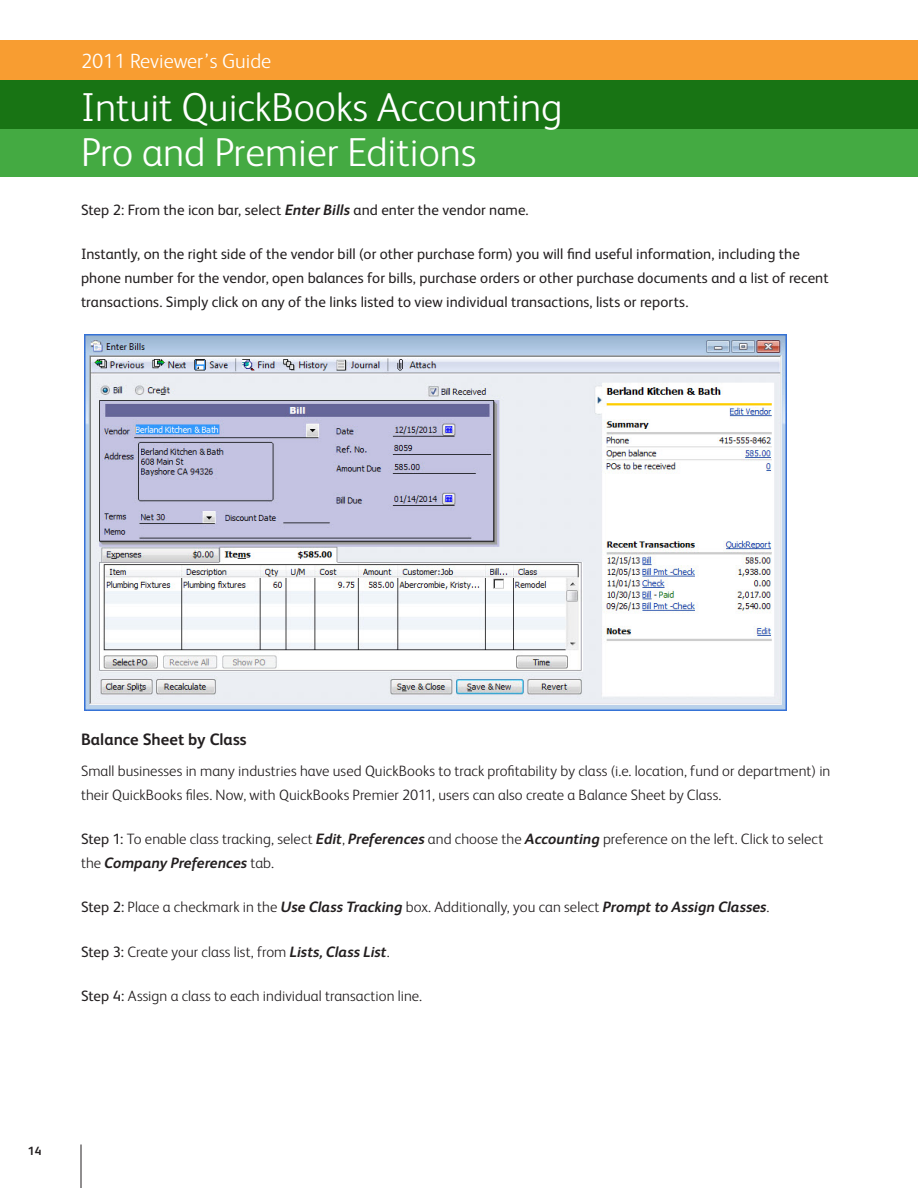
<style>
.page{position:relative;width:918px;height:1188px;background:#fff}
.page>*{position:absolute;margin:0;border:0;box-sizing:border-box;transform-origin:0 0}
.t1{font:300 40.5px/45px "FS Albert";color:#fff}
.t2{font:300 20.7px "FS Albert";color:#fff}
.subhead{font:700 16.5px "FS Albert";letter-spacing:.005em;color:#231f20}
.Body{font:300 15px/24px "FS Albert";letter-spacing:.005em;color:#231f20}
.Body-2{font:15px/24px "FS Albert";letter-spacing:.005em;color:#231f20}
.t3{font:700 12px "FS Albert";color:#231f20}
.s1{font-weight:700;font-style:italic}
.s2{font-weight:400}
</style>
<div class="page">
<div style="left:0;top:40px;width:918px;height:40px;background:#f89d31"></div>
<div style="left:0;top:80px;width:918px;height:96px;background:#44aa42"></div>
<div style="left:0;top:80px;width:918px;height:48px;background:#187414"></div>
<hr style="left:81px;top:1144px;width:1px;height:44px;background:#231f20">
<img style="left:84px;top:334px;width:702px;height:377px">
<h2 class="t2" style="left:81px;top:48px;width:192px">2011 Reviewer’s Guide</h2>
<h1 class="t1" style="left:81px;top:83px;width:483px">Intuit QuickBooks Accounting<br>Pro and Premier Editions</h1>
<p class="Body-2" style="left:81px;top:197px;width:449px">Step 2: From the icon bar, select <span class="s1">Enter Bills</span> and enter the vendor name.</p>
<p class="Body-2" style="left:81px;top:241px;width:749px">Instantly, on the right side of the vendor bill (or other purchase form) you will find useful information, including the phone number for the vendor, open balances for bills, purchase orders or other purchase documents and a list of recent transactions. Simply click on any of the links listed to view individual transactions, lists or reports.</p>
<p class="subhead" style="left:81px;top:728px;width:167px">Balance Sheet by Class</p>
<p class="Body" style="left:81px;top:758px;width:751px">Small businesses in many industries have used QuickBooks to track profitability by class (i.e. location, fund or department) in their QuickBooks files. Now, with QuickBooks Premier 2011, users can also create a Balance Sheet by Class.</p>
<p class="Body" style="left:81px;top:826px;width:744px"><span class="s2">Step 1:</span> To enable class tracking, select <span class="s1">Edit</span>, <span class="s1">Preferences</span> and choose the <span class="s1">Accounting</span> preference on the left. Click to select the <span class="s1">Company Preferences</span> tab.</p>
<p class="Body" style="left:81px;top:894px;width:690px"><span class="s2">Step 2:</span> Place a checkmark in the <span class="s1">Use Class Tracking</span> box. Additionally, you can select <span class="s1">Prompt to Assign Classes</span>.</p>
<p class="Body" style="left:81px;top:939px;width:310px"><span class="s2">Step 3:</span> Create your class list, from <span class="s1">Lists, Class List</span>.</p>
<p class="Body" style="left:81px;top:983px;width:343px"><span class="s2">Step 4:</span> Assign a class to each individual transaction line.</p>
<p class="t3" style="left:28px;top:1143px;width:15px">14</p>
</div>
